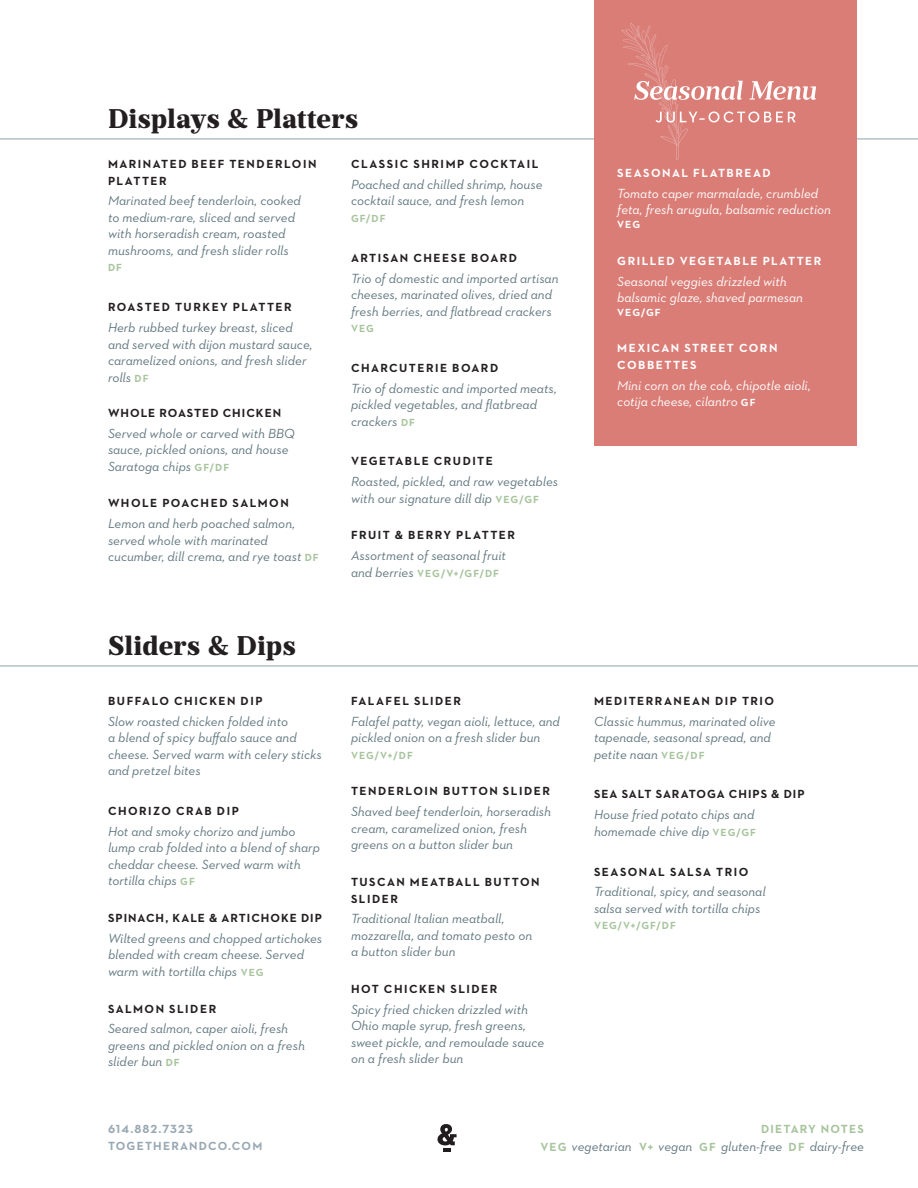
<style>
.page{position:relative;width:918px;height:1188px;background:#fff}
.page>*{position:absolute;margin:0;border:0;box-sizing:border-box;transform-origin:0 0}
.Paragraph_Style_1{font:800 27px "Prumo Text";letter-spacing:.015em;color:#231f20}
.Paragraph_Style_1-2{font:italic 13.5px/16.5px "Neutraface 2 Text";color:#61777f}
.Paragraph_Style_1-3{font:italic 13.5px/16.5px "Neutraface 2 Text";color:#fff}
.Paragraph_Style_2{font:700 12px/16.5px "Neutraface 2 Text";letter-spacing:.12em;color:#231f20}
.Paragraph_Style_2-2{font:700 12px "Neutraface 2 Text";letter-spacing:.08em;color:#231f20}
.Paragraph_Style_2-3{font:700 12px/16.5px "Neutraface 2 Text";letter-spacing:.12em;color:#fff}
.t1{font:700 12px/16.5px "Neutraface 2 Text";letter-spacing:.1em;color:#98a8b2}
.t2{font:700 12px "Neutraface 2 Text";letter-spacing:.1em;color:#a7c49d}
.Paragraph_Style_1-4{font:700 10.5px "Neutraface 2 Text";letter-spacing:.1em;color:#a7c49d}
.Paragraph_Style_1-5{font:700 10.5px "Neutraface 2 Text";letter-spacing:.1em;color:#fff}
.s1{font-weight:700;font-style:normal;font-size:10.5px;color:#a7c49d}
.s2{font-weight:400;font-style:italic;font-size:13.5px;color:#61777f}
.s3{font-weight:700;font-style:normal;font-size:10.5px}
.s4{font-weight:700;font-style:normal;font-size:12px;color:#a7c49d}
</style>
<div class="page">
<svg style="left:438px;top:1124px;width:19px;height:27px"></svg>
<hr style="left:0;top:138px;width:918px;height:2px;background:#b2c1c4">
<div style="left:594px;top:0;width:262px;height:446px;background:#da7d77"></div>
<hr style="left:0;top:665px;width:918px;height:2px;background:#b2c1c4">
<svg style="left:621px;top:23px;width:195px;height:137px"></svg>
<p class="Paragraph_Style_1" style="left:108px;top:102px;width:252px">Displays &amp; Platters</p>
<p class="Paragraph_Style_2" style="left:108px;top:156px;width:210px">MARINATED BEEF TENDERLOIN<br>PLATTER</p>
<p class="Paragraph_Style_1-2" style="left:108px;top:192px;width:194px">Marinated beef tenderloin, cooked to medium-rare, sliced and served with horseradish cream, roasted mushrooms, and fresh slider rolls</p>
<p class="Paragraph_Style_1-4" style="left:108px;top:261px;width:16px">DF</p>
<p class="Paragraph_Style_2" style="left:108px;top:299px;width:185px">ROASTED TURKEY PLATTER</p>
<p class="Paragraph_Style_1-2" style="left:108px;top:319px;width:206px">Herb rubbed turkey breast, sliced and served with dijon mustard sauce, caramelized onions, and fresh slider rolls <span class="s1">DF</span></p>
<p class="Paragraph_Style_2-2" style="left:108px;top:405px;width:175px">WHOLE ROASTED CHICKEN</p>
<p class="Paragraph_Style_1-2" style="left:108px;top:425px;width:188px">Served whole or carved with BBQ sauce, pickled onions, and house<br>Saratoga chips <span class="s1">GF/DF</span></p>
<p class="Paragraph_Style_2" style="left:108px;top:495px;width:182px">WHOLE POACHED SALMON</p>
<p class="Paragraph_Style_1-2" style="left:108px;top:515px;width:212px">Lemon and herb poached salmon, served whole with marinated cucumber, dill crema, and rye toast <span class="s1">DF</span></p>
<p class="Paragraph_Style_1" style="left:108px;top:630px;width:189px">Sliders &amp; Dips</p>
<p class="Paragraph_Style_2" style="left:108px;top:692px;width:156px">BUFFALO CHICKEN DIP</p>
<p class="Paragraph_Style_1-2" style="left:108px;top:713px;width:215px">Slow roasted chicken folded into<br>a blend of spicy buffalo sauce and cheese. Served warm with celery sticks and pretzel bites</p>
<p class="Paragraph_Style_2" style="left:108px;top:803px;width:132px">CHORIZO CRAB DIP</p>
<p class="Paragraph_Style_1-2" style="left:108px;top:823px;width:213px">Hot and smoky chorizo and jumbo lump crab folded into a blend of sharp cheddar cheese. Served warm with tortilla chips <span class="s1">GF</span></p>
<p class="Paragraph_Style_2-2" style="left:108px;top:910px;width:216px">SPINACH, KALE &amp; ARTICHOKE DIP</p>
<p class="Paragraph_Style_1-2" style="left:108px;top:930px;width:216px">Wilted greens and chopped artichokes blended with cream cheese. Served warm with tortilla chips <span class="s1">VEG</span></p>
<p class="Paragraph_Style_2" style="left:108px;top:1000px;width:110px">SALMON SLIDER</p>
<p class="Paragraph_Style_1-2" style="left:108px;top:1020px;width:198px">Seared salmon, caper aioli, fresh greens and pickled onion on a fresh slider bun <span class="s1">DF</span></p>
<p class="Paragraph_Style_2" style="left:351px;top:156px;width:189px">CLASSIC SHRIMP COCKTAIL</p>
<p class="Paragraph_Style_1-2" style="left:351px;top:176px;width:193px">Poached and chilled shrimp, house cocktail sauce, and fresh lemon</p>
<p class="Paragraph_Style_1-4" style="left:351px;top:212px;width:36px">GF/DF</p>
<p class="Paragraph_Style_2" style="left:351px;top:249px;width:168px">ARTISAN CHEESE BOARD</p>
<p class="Paragraph_Style_1-2" style="left:351px;top:269px;width:209px">Trio of domestic and imported artisan cheeses, marinated olives, dried and fresh berries, and flatbread crackers</p>
<p class="Paragraph_Style_1-4" style="left:351px;top:322px;width:24px">VEG</p>
<p class="Paragraph_Style_2" style="left:351px;top:359px;width:149px">CHARCUTERIE BOARD</p>
<p class="Paragraph_Style_1-2" style="left:351px;top:380px;width:207px">Trio of domestic and imported meats, pickled vegetables, and flatbread crackers <span class="s1">DF</span></p>
<p class="Paragraph_Style_2" style="left:351px;top:453px;width:143px">VEGETABLE CRUDITE</p>
<p class="Paragraph_Style_1-2" style="left:351px;top:473px;width:209px">Roasted, pickled, and raw vegetables with our signature dill dip <span class="s1">VEG/GF</span></p>
<p class="Paragraph_Style_2" style="left:351px;top:527px;width:166px">FRUIT &amp; BERRY PLATTER</p>
<p class="Paragraph_Style_1-2" style="left:351px;top:547px;width:157px">Assortment of seasonal fruit</p>
<p class="Paragraph_Style_1-4" style="left:351px;top:566px;width:150px"><span class="s2">and berries</span> VEG/V+/GF/DF</p>
<p class="Paragraph_Style_2" style="left:351px;top:692px;width:112px">FALAFEL SLIDER</p>
<p class="Paragraph_Style_1-2" style="left:351px;top:713px;width:210px">Falafel patty, vegan aioli, lettuce, and pickled onion on a fresh slider bun</p>
<p class="Paragraph_Style_1-4" style="left:351px;top:748px;width:63px">VEG/V+/DF</p>
<p class="Paragraph_Style_2" style="left:351px;top:783px;width:200px">TENDERLOIN BUTTON SLIDER</p>
<p class="Paragraph_Style_1-2" style="left:351px;top:803px;width:202px">Shaved beef tenderloin, horseradish cream, caramelized onion, fresh greens on a button slider bun</p>
<p class="Paragraph_Style_2" style="left:351px;top:874px;width:190px">TUSCAN MEATBALL BUTTON<br>SLIDER</p>
<p class="Paragraph_Style_1-2" style="left:351px;top:910px;width:183px">Traditional Italian meatball, mozzarella, and tomato pesto on a button slider bun</p>
<p class="Paragraph_Style_2" style="left:351px;top:981px;width:148px">HOT CHICKEN SLIDER</p>
<p class="Paragraph_Style_1-2" style="left:351px;top:1001px;width:195px">Spicy fried chicken drizzled with<br>Ohio maple syrup, fresh greens, sweet pickle, and remoulade sauce on a fresh slider bun</p>
<p class="Paragraph_Style_2-3" style="left:617px;top:165px;width:155px">SEASONAL FLATBREAD</p>
<p class="Paragraph_Style_1-3" style="left:617px;top:185px;width:215px">Tomato caper marmalade, crumbled feta, fresh arugula, balsamic reduction</p>
<p class="Paragraph_Style_1-5" style="left:617px;top:218px;width:24px">VEG</p>
<p class="Paragraph_Style_2-3" style="left:617px;top:252px;width:206px">GRILLED VEGETABLE PLATTER</p>
<p class="Paragraph_Style_1-3" style="left:617px;top:272px;width:187px">Seasonal veggies drizzled with balsamic glaze, shaved parmesan</p>
<p class="Paragraph_Style_1-5" style="left:617px;top:305px;width:45px">VEG/GF</p>
<p class="Paragraph_Style_2-3" style="left:617px;top:340px;width:162px">MEXICAN STREET CORN<br>COBBETTES</p>
<p class="Paragraph_Style_1-3" style="left:617px;top:377px;width:195px">Mini corn on the cob, chipotle aioli, cotija cheese, cilantro <span class="s3">GF</span></p>
<p class="Paragraph_Style_2" style="left:594px;top:692px;width:182px">MEDITERRANEAN DIP TRIO</p>
<p class="Paragraph_Style_1-2" style="left:594px;top:713px;width:183px">Classic hummus, marinated olive tapenade, seasonal spread, and petite naan <span class="s1">VEG/DF</span></p>
<p class="Paragraph_Style_2-2" style="left:594px;top:787px;width:212px">SEA SALT SARATOGA CHIPS &amp; DIP</p>
<p class="Paragraph_Style_1-2" style="left:594px;top:806px;width:164px">House fried potato chips and homemade chive dip <span class="s1">VEG/GF</span></p>
<p class="Paragraph_Style_2" style="left:594px;top:863px;width:156px">SEASONAL SALSA TRIO</p>
<p class="Paragraph_Style_1-2" style="left:594px;top:883px;width:173px">Traditional, spicy, and seasonal salsa served with tortilla chips</p>
<p class="Paragraph_Style_1-4" style="left:594px;top:919px;width:84px">VEG/V+/GF/DF</p>
<p class="t1" style="left:108px;top:1121px;width:156px">614.882.7323<br>TOGETHERANDCO.COM</p>
<p class="t2" style="left:761px;top:1122px;width:104px">DIETARY NOTES</p>
<p class="Paragraph_Style_1-2" style="left:540px;top:1138px;width:325px"><span class="s4">VEG</span> vegetarian <span class="s4">V+</span> vegan <span class="s4">GF</span> gluten-free <span class="s4">DF</span> dairy-free</p>
</div>
